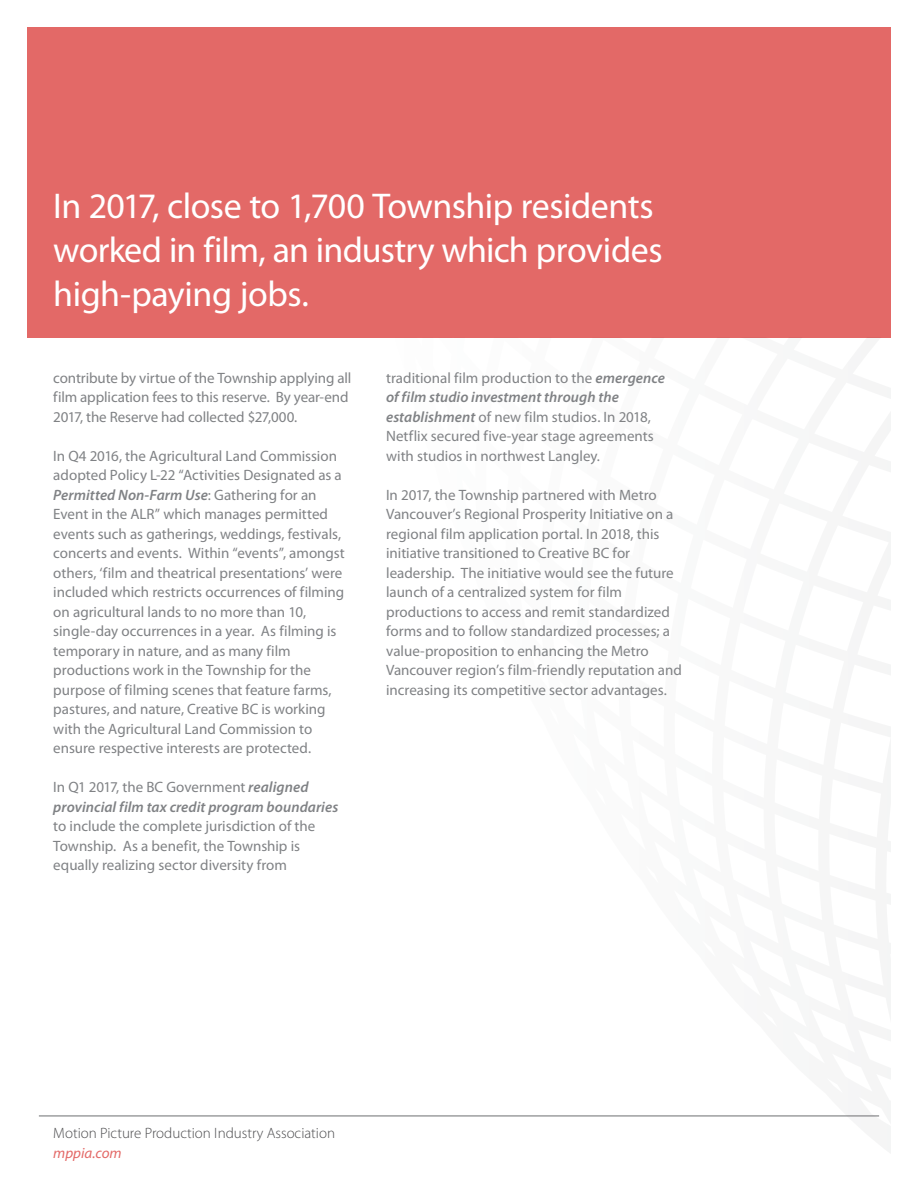
<style>
.page{position:relative;width:918px;height:1188px;background:#fff}
.page>*{position:absolute;margin:0;border:0;box-sizing:border-box;transform-origin:0 0}
.t1{font:35.85px/44px "Myriad Pro";letter-spacing:-.015em;color:#fff}
.t2{font:15px/19.5px "Myriad Pro";color:#808285}
.t3{font:italic 600 15px/19.5px "Myriad Pro";letter-spacing:.005em;color:#808285}
.t4{font:300 15px "Myriad Pro";color:#4d4d4f}
.t5{font:italic 15px "Myriad Pro";color:#e36967}
.s1{font-weight:600;font-style:italic}
.s2{font-weight:400;font-style:normal}
</style>
<div class="page">
<div style="left:27px;top:27px;width:864px;height:311px;background:#e36967"></div>
<hr style="left:39px;top:1116px;width:840px;height:1px;background:#6d6e71">
<h1 class="t1" style="left:53px;top:183px;width:611px">In 2017, close to 1,700 Township residents worked in film, an industry which provides high-paying jobs.</h1>
<p class="t2" style="left:53px;top:368px;width:300px">contribute by virtue of the Township applying all film application fees to this reserve. By year-end<br>2017, the Reserve had collected $27,000.</p>
<p class="t2" style="left:53px;top:446px;width:293px">In Q4 2016, the Agricultural Land Commission adopted Policy L-22 “Activities Designated as a <span class="s1">Permitted Non-Farm Use</span>: Gathering for an Event in the ALR” which manages permitted events such as gatherings, weddings, festivals, concerts and events. Within “events”, amongst others, ‘film and theatrical presentations’ were included which restricts occurrences of filming on agricultural lands to no more than 10, single-day occurrences in a year. As filming is temporary in nature, and as many film productions work in the Township for the purpose of filming scenes that feature farms, pastures, and nature, Creative BC is working with the Agricultural Land Commission to ensure respective interests are protected.</p>
<p class="t3" style="left:53px;top:777px;width:286px"><span class="s2">In Q1 2017, the BC Government</span> realigned provincial film tax credit program boundaries</p>
<p class="t2" style="left:53px;top:816px;width:264px">to include the complete jurisdiction of the<br>Township. As a benefit, the Township is equally realizing sector diversity from</p>
<p class="t2" style="left:386px;top:368px;width:280px">traditional film production to the <span class="s1">emergence of film studio investment through the establishment</span> of new film studios. In 2018, Netflix secured five-year stage agreements with studios in northwest Langley.</p>
<p class="t2" style="left:386px;top:485px;width:297px">In 2017, the Township partnered with Metro Vancouver’s Regional Prosperity Initiative on a regional film application portal. In 2018, this initiative transitioned to Creative BC for leadership. The initiative would see the future launch of a centralized system for film productions to access and remit standardized forms and to follow standardized processes; a value-proposition to enhancing the Metro Vancouver region’s film-friendly reputation and increasing its competitive sector advantages.</p>
<p class="t4" style="left:53px;top:1125px;width:283px">Motion Picture Production Industry Association</p>
<p class="t5" style="left:53px;top:1144px;width:70px">mppia.com</p>
</div>
